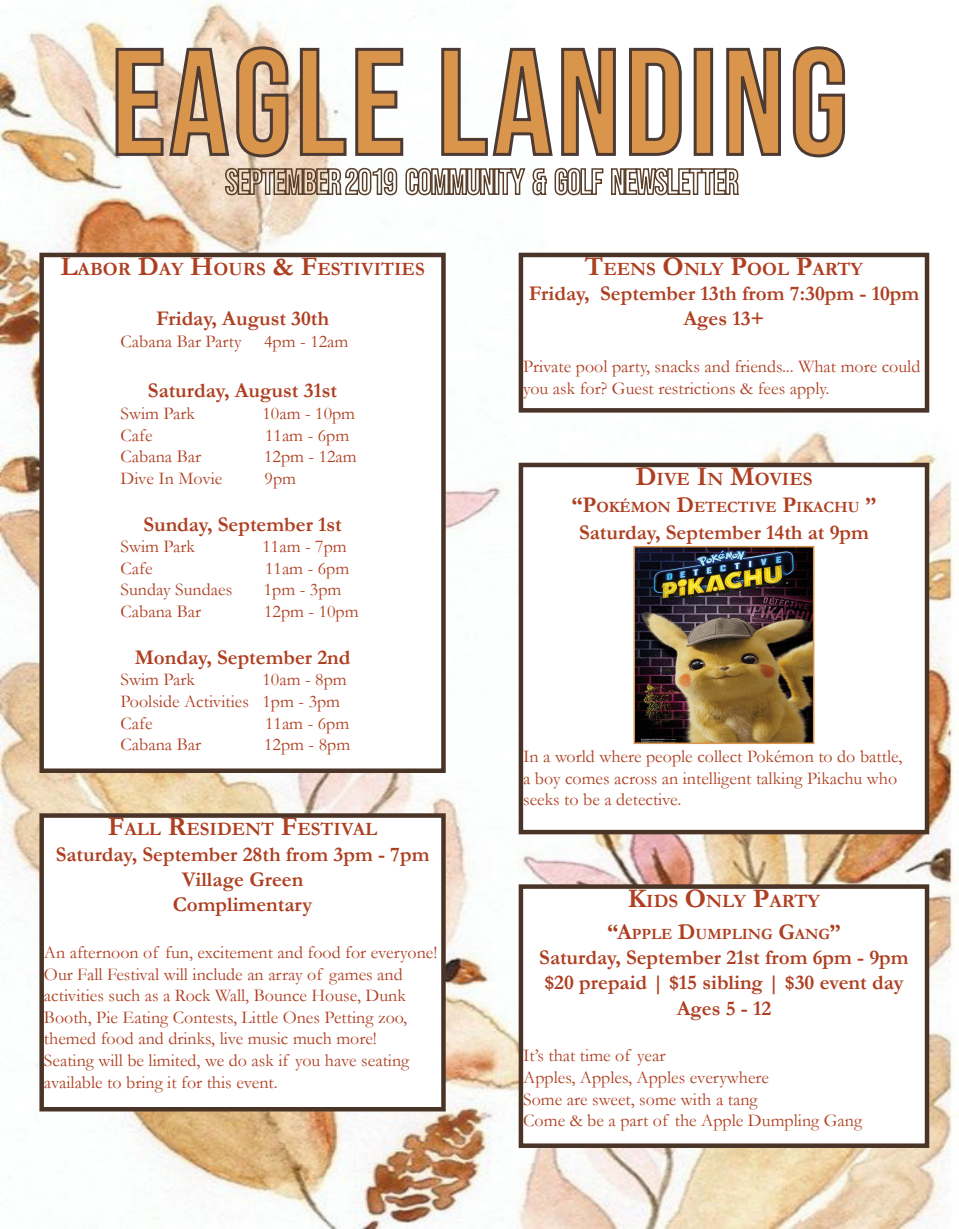
<style>
.page{position:relative;width:959px;height:1229px;background:#fff}
.page>*{position:absolute;margin:0;border:0;box-sizing:border-box;transform-origin:0 0}
.t1{font:150px "Bebas Neue";letter-spacing:.025em;color:#d9954c}
.t2{font:700 21px/25.2px "Garamond";color:#ae3f21;text-align:center}
.t3{font:700 18.9px "Garamond";color:#ae3f21}
.t4{font:18px/21.6px "Garamond";color:#ae3f21}
.t5{font:700 15.75px "Garamond";color:#ae3f21}
.s1{font-size:27px}
.s2{font-size:22.5px}
</style>
<div class="page">
<img style="left:0;top:0;width:953px;height:1228px">
<svg style="left:791px;top:45px;width:55px;height:114px"></svg>
<svg style="left:114px;top:45px;width:668px;height:177px"></svg>
<div style="left:521px;top:886px;width:406px;height:259px;background:#fff"></div>
<div style="left:518px;top:884px;width:411px;height:264px;border:4px solid #4a3427"></div>
<div style="left:521px;top:255px;width:406px;height:155px;background:#fff"></div>
<div style="left:518px;top:253px;width:411px;height:159px;border:4px solid #4a3427"></div>
<div style="left:521px;top:465px;width:406px;height:367px;background:#fff"></div>
<div style="left:518px;top:463px;width:411px;height:371px;border:4px solid #4a3427"></div>
<div style="left:42px;top:255px;width:401px;height:515px;background:#fff"></div>
<div style="left:39px;top:253px;width:407px;height:520px;border:4px solid #4a3427"></div>
<div style="left:42px;top:815px;width:401px;height:294px;background:#fff"></div>
<div style="left:39px;top:813px;width:407px;height:298px;border:4px solid #4a3427"></div>
<img style="left:636px;top:549px;width:175px;height:192px">
<div style="left:633px;top:546px;width:181px;height:198px;border:2px solid #d9954c"></div>
<p class="t1" style="left:111px;top:18px;width:738px">EAGLE LANDING</p>
<p class="t3" style="left:60px;top:256px;width:366px"><span class="s1">L</span>ABOR <span class="s1">D</span>AY <span class="s1">H</span>OURS <span class="s1">&amp; F</span>ESTIVITIES</p>
<p class="t2" style="left:156px;top:306px;width:175px">Friday, August 30th</p>
<p class="t4" style="left:120px;top:330px;width:229px">Cabana Bar Party 4pm - 12am</p>
<p class="t2" style="left:148px;top:378px;width:191px">Saturday, August 31st</p>
<p class="t4" style="left:120px;top:402px;width:76px">Swim Park</p>
<p class="t4" style="left:262px;top:402px;width:94px">10am - 10pm</p>
<p class="t4" style="left:120px;top:423px;width:34px">Cafe</p>
<p class="t4" style="left:265px;top:423px;width:86px">11am - 6pm</p>
<p class="t4" style="left:120px;top:445px;width:82px">Cabana Bar</p>
<p class="t4" style="left:264px;top:445px;width:94px">12pm - 12am</p>
<p class="t4" style="left:120px;top:467px;width:103px">Dive In Movie</p>
<p class="t4" style="left:264px;top:467px;width:33px">9pm</p>
<p class="t2" style="left:143px;top:511px;width:200px">Sunday, September 1st</p>
<p class="t4" style="left:120px;top:535px;width:76px">Swim Park</p>
<p class="t4" style="left:262px;top:535px;width:86px">11am - 7pm</p>
<p class="t4" style="left:120px;top:557px;width:34px">Cafe</p>
<p class="t4" style="left:265px;top:557px;width:86px">11am - 6pm</p>
<p class="t4" style="left:120px;top:578px;width:113px">Sunday Sundaes</p>
<p class="t4" style="left:264px;top:578px;width:79px">1pm - 3pm</p>
<p class="t4" style="left:120px;top:600px;width:82px">Cabana Bar</p>
<p class="t4" style="left:264px;top:600px;width:96px">12pm - 10pm</p>
<p class="t2" style="left:135px;top:644px;width:217px">Monday, September 2nd</p>
<p class="t4" style="left:120px;top:668px;width:76px">Swim Park</p>
<p class="t4" style="left:262px;top:668px;width:86px">10am - 8pm</p>
<p class="t4" style="left:120px;top:690px;width:221px">Poolside Activities 1pm - 3pm</p>
<p class="t4" style="left:120px;top:711px;width:34px">Cafe</p>
<p class="t4" style="left:265px;top:711px;width:86px">11am - 6pm</p>
<p class="t4" style="left:120px;top:733px;width:82px">Cabana Bar</p>
<p class="t4" style="left:264px;top:733px;width:88px">12pm - 8pm</p>
<p class="t3" style="left:108px;top:816px;width:271px"><span class="s1">F</span>ALL <span class="s1">R</span>ESIDENT <span class="s1">F</span>ESTIVAL</p>
<p class="t2" style="left:56px;top:841px;width:375px">Saturday, September 28th from 3pm - 7pm<br>Village Green</p>
<p class="t2" style="left:173px;top:892px;width:141px">Complimentary</p>
<p class="t4" style="left:44px;top:941px;width:395px">An afternoon of fun, excitement and food for everyone!<br>Our Fall Festival will include an array of games and activities such as a Rock Wall, Bounce House, Dunk Booth, Pie Eating Contests, Little Ones Petting zoo, themed food and drinks, live music much more!</p>
<p class="t4" style="left:44px;top:1049px;width:367px">Seating will be limited, we do ask if you have seating available to bring it for this event.</p>
<p class="t3" style="left:585px;top:256px;width:279px"><span class="s1">T</span>EENS <span class="s1">O</span>NLY <span class="s1">P</span>OOL <span class="s1">P</span>ARTY</p>
<p class="t2" style="left:528px;top:281px;width:392px">Friday, September 13th from 7:30pm - 10pm<br>Ages 13+</p>
<p class="t4" style="left:523px;top:355px;width:399px">Private pool party, snacks and friends... What more could you ask for? Guest restrictions &amp; fees apply.</p>
<p class="t3" style="left:635px;top:466px;width:178px"><span class="s1">D</span>IVE <span class="s1">I</span>N <span class="s1">M</span>OVIES</p>
<p class="t5" style="left:571px;top:496px;width:306px"><span class="s2">“P</span>OKÉMON <span class="s2">D</span>ETECTIVE <span class="s2">P</span>IKACHU <span class="s2">”</span></p>
<p class="t2" style="left:579px;top:520px;width:291px">Saturday, September 14th at 9pm</p>
<p class="t4" style="left:523px;top:745px;width:380px">In a world where people collect Pokémon to do battle, a boy comes across an intelligent talking Pikachu who seeks to be a detective.</p>
<p class="t3" style="left:628px;top:887px;width:193px"><span class="s1">K</span>IDS <span class="s1">O</span>NLY <span class="s1">P</span>ARTY</p>
<p class="t5" style="left:607px;top:923px;width:235px"><span class="s2">“A</span>PPLE <span class="s2">D</span>UMPLING <span class="s2">G</span>ANG<span class="s2">”</span></p>
<p class="t2" style="left:539px;top:945px;width:371px">Saturday, September 21st from 6pm - 9pm $20 prepaid | $15 sibling | $30 event day<br>Ages 5 - 12</p>
<p class="t4" style="left:523px;top:1044px;width:247px">It’s that time of year<br>Apples, Apples, Apples everywhere</p>
<p class="t4" style="left:523px;top:1087px;width:236px">Some are sweet, some with a tang</p>
<p class="t4" style="left:523px;top:1109px;width:340px">Come &amp; be a part of the Apple Dumpling Gang</p>
</div>
